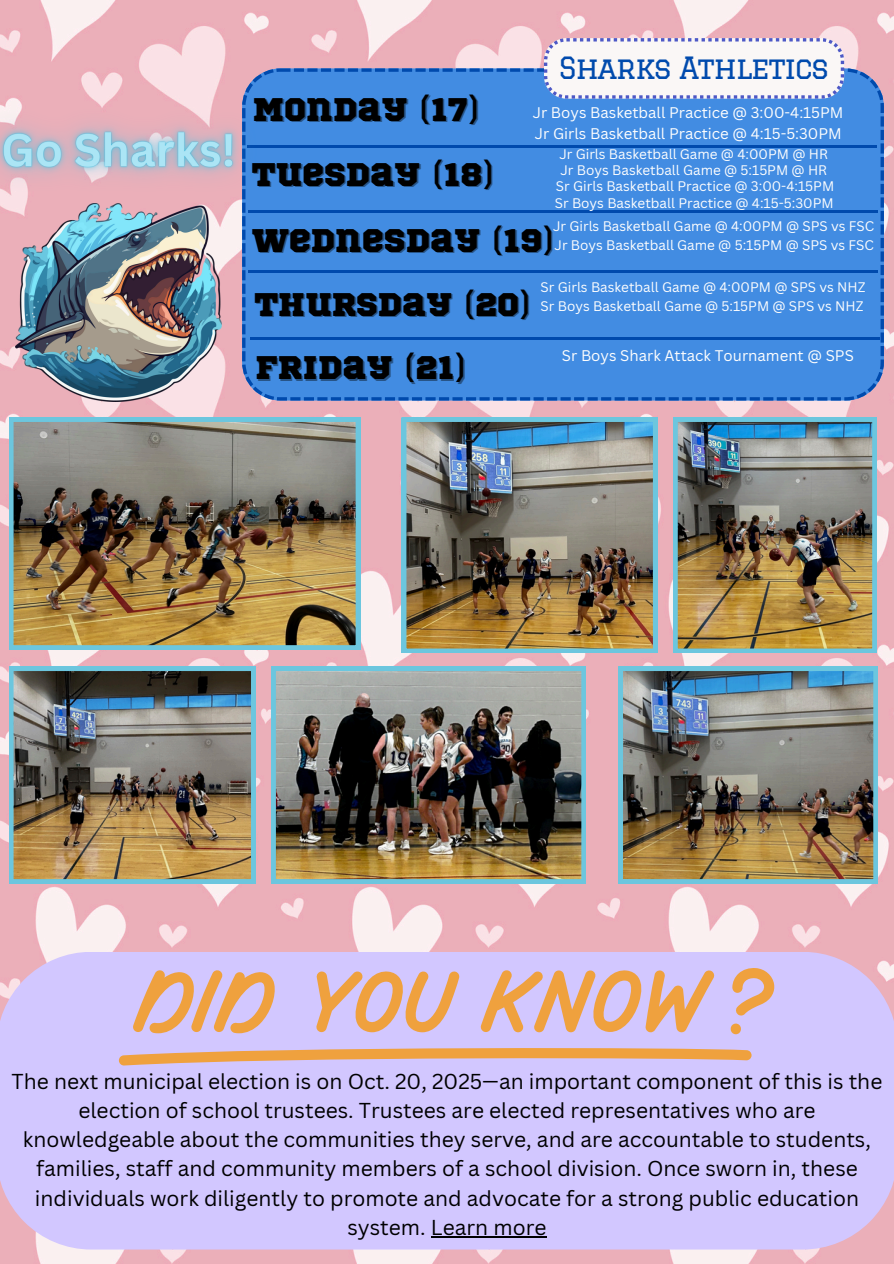
<style>
.page{position:relative;width:894px;height:1264px;background:#fff}
.page>*{position:absolute;margin:0;border:0;box-sizing:border-box;transform-origin:0 0}
.t1{font:32.55px "Sports World";color:#000}
.t2{font:30px "Graduate";letter-spacing:-.05em;color:#004aad}
.t3{font:21px/29.2px "Canva Sans";color:#000;text-align:center}
.t4{font:15px "Canva Sans";color:#fefefe}
.t5{font:13.5px "Canva Sans";color:#fefefe}
</style>
<div class="page">
<img style="left:0;top:0;width:893px;height:1263px">
<div style="left:242px;top:68px;width:641px;height:332px;background:#428ce2"></div>
<svg style="left:543px;top:38px;width:300px;height:61px"></svg>
<hr style="left:247px;top:145px;width:629px;height:3px;background:#004aad">
<hr style="left:248px;top:210px;width:629px;height:3px;background:#004aad">
<hr style="left:248px;top:270px;width:629px;height:3px;background:#004aad">
<hr style="left:250px;top:337px;width:628px;height:2px;background:#004aad">
<div style="left:0;top:951px;width:893px;height:298px;background:#d2c7ff"></div>
<svg style="left:732px;top:967px;width:43px;height:48px;background:#dfb5a5"></svg>
<div style="left:730px;top:1023px;width:10px;height:11px;background:#efa13e;border-radius:5px"></div>
<svg style="left:119px;top:1046px;width:632px;height:19px;background:#e1b298"></svg>
<svg style="left:133px;top:969px;width:143px;height:64px;background:#deb5a8"></svg>
<svg style="left:316px;top:970px;width:143px;height:62px;background:#deb6ac"></svg>
<svg style="left:480px;top:969px;width:234px;height:63px;background:#deb6aa"></svg>
<img style="left:15px;top:228px;width:206px;height:173px">
<img style="left:673px;top:417px;width:203px;height:235px">
<img style="left:402px;top:417px;width:255px;height:235px">
<img style="left:618px;top:666px;width:259px;height:217px">
<img style="left:271px;top:666px;width:314px;height:217px">
<img style="left:9px;top:666px;width:246px;height:217px">
<img style="left:9px;top:417px;width:351px;height:232px">
<hr style="left:431px;top:1236px;width:115px;height:1px;background:#000">
<img style="left:0;top:71px;width:284px;height:157px">
<p class="t2" style="left:558px;top:51px;width:272px">Sharks Athletics</p>
<p class="t1" style="left:253px;top:94px;width:226px">MONDAY (17)</p>
<h2 class="t1" style="left:252px;top:160px;width:242px">TUESDAY (18)</h2>
<h2 class="t1" style="left:252px;top:225px;width:302px">WEDNESDAY (19)</h2>
<p class="t1" style="left:254px;top:289px;width:276px">THURSDAY (20)</p>
<h2 class="t1" style="left:255px;top:353px;width:210px">FRIDAY (21)</h2>
<h4 class="t4" style="left:532px;top:102px;width:312px">Jr Boys Basketball Practice @ 3:00-4:15PM</h4>
<h4 class="t4" style="left:535px;top:123px;width:308px">Jr Girls Basketball Practice @ 4:15-5:30PM</h4>
<p class="t5" style="left:559px;top:145px;width:270px">Jr Girls Basketball Game @ 4:00PM @ HR</p>
<h2 class="t5" style="left:554px;top:193px;width:280px">Sr Boys Basketball Practice @ 4:15-5:30PM</h2>
<p class="t5" style="left:560px;top:161px;width:268px">Jr Boys Basketball Game @ 5:15PM @ HR</p>
<h4 class="t5" style="left:555px;top:176px;width:280px">Sr Girls Basketball Practice @ 3:00-4:15PM</h4>
<h4 class="t5" style="left:553px;top:216px;width:322px">Jr Girls Basketball Game @ 4:00PM @ SPS vs FSC</h4>
<h4 class="t5" style="left:554px;top:235px;width:321px">Jr Boys Basketball Game @ 5:15PM @ SPS vs FSC</h4>
<h2 class="t5" style="left:540px;top:278px;width:326px">Sr Girls Basketball Game @ 4:00PM @ SPS vs NHZ</h2>
<h2 class="t5" style="left:540px;top:296px;width:324px">Sr Boys Basketball Game @ 5:15PM @ SPS vs NHZ</h2>
<h4 class="t4" style="left:561px;top:345px;width:293px">Sr Boys Shark Attack Tournament @ SPS</h4>
<p class="t3" style="left:12px;top:1065px;width:872px">The next municipal election is on Oct. 20, 2025—an important component of this is the election of school trustees. Trustees are elected representatives who are knowledgeable about the communities they serve, and are accountable to students, families, staff and community members of a school division. Once sworn in, these individuals work diligently to promote and advocate for a strong public education system. Learn more</p>
</div>
